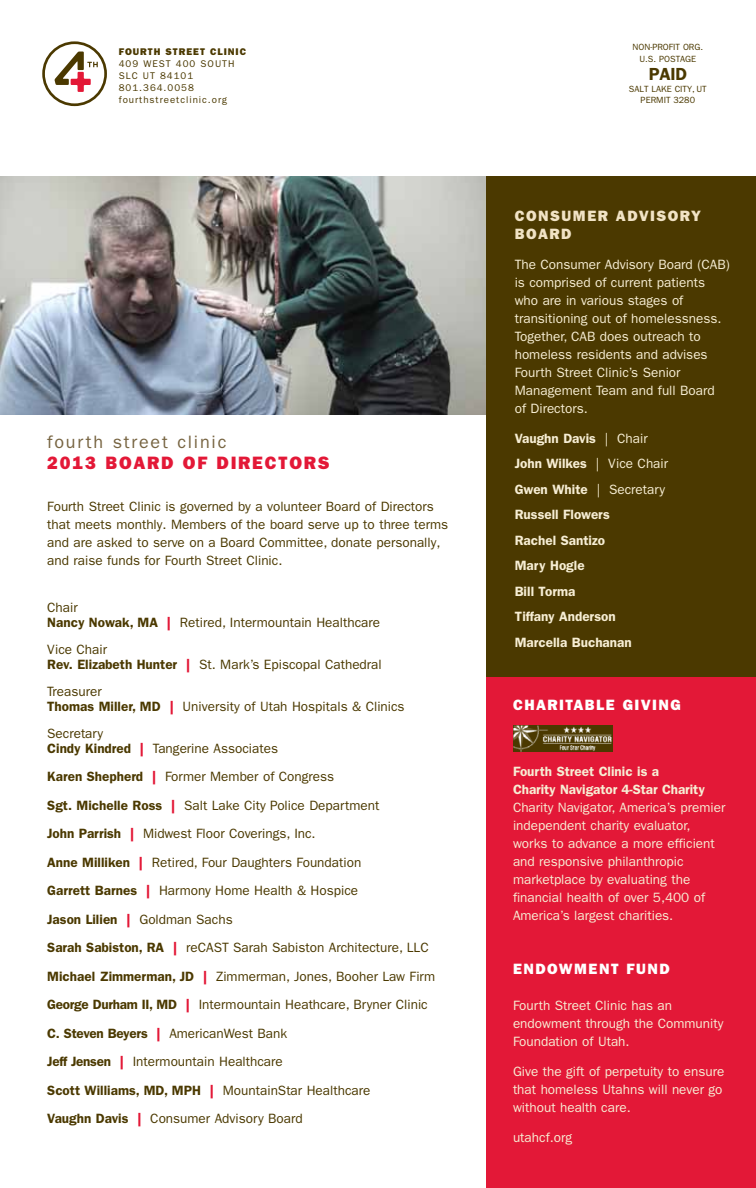
<style>
.page{position:relative;width:756px;height:1188px;background:#fff}
.page>*{position:absolute;margin:0;border:0;box-sizing:border-box;transform-origin:0 0}
.t1{font:18px "ITC Franklin Gothic Std Hvy";letter-spacing:.1em;color:#e31837}
.t2{font:18px "ITC Franklin Gothic Std";letter-spacing:.1em;color:#776441}
.t3{font:600 17.55px "ITC Franklin Gothic Std";color:#4b3900}
.t4{font:15px "ITC Franklin Gothic Std Hvy";letter-spacing:.1em;color:#fff}
.t5{font:15px/18px "ITC Franklin Gothic Std Hvy";letter-spacing:.1em;color:#f1e3c5}
.t6{font:13.5px/28.5px "ITC Franklin Gothic Std";color:#4b3900}
.t7{font:13.5px/18px "ITC Franklin Gothic Std";color:#f7eed4}
.t8{font:600 13.5px/25.5px "ITC Franklin Gothic Std";color:#f7eed4}
.t9{font:9.75px/12px "ITC Franklin Gothic Std";letter-spacing:.1em;color:#4b3900}
.t10{font:9.75px "ITC Franklin Gothic Std Hvy";letter-spacing:.1em;color:#4b3900}
.t11{font:9px "ITC Franklin Gothic Std";color:#4b3900}
.s1{font-weight:600}
.s2{font-family:"ITC Franklin Gothic Std Hvy";color:#e31837}
.s3{font-weight:400}
</style>
<div class="page">
<div style="left:486px;top:656px;width:270px;height:532px;background:#e31837"></div>
<div style="left:486px;top:176px;width:270px;height:500px;background:#4b3900"></div>
<svg style="left:42px;top:41px;width:65px;height:65px"></svg>
<img style="left:513px;top:726px;width:100px;height:25px">
<img style="left:0;top:176px;width:486px;height:239px">
<p class="t10" style="left:119px;top:45px;width:129px">FOURTH STREET CLINIC</p>
<p class="t9" style="left:119px;top:57px;width:33px">409 west</p>
<p class="t9" style="left:176px;top:57px;width:33px">400 south</p>
<p class="t9" style="left:119px;top:69px;width:8px">slc</p>
<p class="t9" style="left:119px;top:69px;width:110px;text-indent:24px">ut 84101<br>801.364.0058 fourthstreetclinic.org</p>
<h1 class="t2" style="left:47px;top:432px;width:181px">fourth street clinic</h1>
<h1 class="t1" style="left:47px;top:452px;width:284px">2013 BOARD OF DIRECTORS</h1>
<p class="t6" style="left:47px;top:498px;width:403px;line-height:18px">Fourth Street Clinic is governed by a volunteer Board of Directors that meets monthly. Members of the board serve up to three terms and are asked to serve on a Board Committee, donate personally, and raise funds for Fourth Street Clinic.</p>
<p class="t6" style="left:47px;top:600px;width:334px;line-height:15px">Chair<br><span class="s1">Nancy Nowak, MA</span> <span class="s2">|</span> Retired, Intermountain Healthcare</p>
<p class="t6" style="left:47px;top:642px;width:336px;line-height:15px">Vice Chair<br><span class="s1">Rev. Elizabeth Hunter</span> <span class="s2">|</span> St. Mark’s Episcopal Cathedral</p>
<p class="t6" style="left:47px;top:684px;width:359px;line-height:15px">Treasurer<br><span class="s1">Thomas Miller, MD</span> <span class="s2">|</span> University of Utah Hospitals &amp; Clinics</p>
<p class="t6" style="left:47px;top:726px;width:232px;line-height:15px">Secretary<br><span class="s1">Cindy Kindred</span> <span class="s2">|</span> Tangerine Associates</p>
<p class="t6" style="left:47px;top:763px;width:389px"><span class="s1">Karen Shepherd</span> <span class="s2">|</span> Former Member of Congress<br><span class="s1">Sgt. Michelle Ross</span> <span class="s2">|</span> Salt Lake City Police Department<br><span class="s1">John Parrish</span> <span class="s2">|</span> Midwest Floor Coverings, Inc.<br><span class="s1">Anne Milliken</span> <span class="s2">|</span> Retired, Four Daughters Foundation<br><span class="s1">Garrett Barnes</span> <span class="s2">|</span> Harmony Home Health &amp; Hospice<br><span class="s1">Jason Lilien</span> <span class="s2">|</span> Goldman Sachs<br><span class="s1">Sarah Sabiston, RA</span> <span class="s2">|</span> reCAST Sarah Sabiston Architecture, LLC <span class="s1">Michael Zimmerman, JD</span> <span class="s2">|</span> Zimmerman, Jones, Booher Law Firm <span class="s1">George Durham II, MD</span> <span class="s2">|</span> Intermountain Heathcare, Bryner Clinic <span class="s1">C. Steven Beyers</span> <span class="s2">|</span> AmericanWest Bank<br><span class="s1">Jeff Jensen</span> <span class="s2">|</span> Intermountain Healthcare<br><span class="s1">Scott Williams, MD, MPH</span> <span class="s2">|</span> MountainStar Healthcare<br><span class="s1">Vaughn Davis</span> <span class="s2">|</span> Consumer Advisory Board</p>
<p class="t11" style="left:633px;top:42px;width:31px">Non-Profit</p>
<p class="t11" style="left:683px;top:42px;width:22px">Org.</p>
<p class="t11" style="left:639px;top:53px;width:26px">U.s. postage</p>
<p class="t3" style="left:649px;top:63px;width:21px">Paid</p>
<p class="t11" style="left:629px;top:83px;width:12px">Salt</p>
<p class="t11" style="left:652px;top:83px;width:11px">Lake</p>
<p class="t11" style="left:675px;top:83px;width:34px">City,UT</p>
<p class="t11" style="left:641px;top:95px;width:11px">Permit</p>
<p class="t11" style="left:673px;top:95px;width:23px">3280</p>
<p class="t5" style="left:515px;top:207px;width:188px">CONSUMER ADVISORY<br>BOARD</p>
<p class="t7" style="left:515px;top:255px;width:217px">The Consumer Advisory Board (CAB) is comprised of current patients who are in various stages of transitioning out of homelessness.<br>Together, CAB does outreach to homeless residents and advises<br>Fourth Street Clinic’s Senior<br>Management Team and full Board<br>of Directors.</p>
<p class="t8" style="left:515px;top:425px;width:155px">Vaughn Davis <span class="s3">| Chair<br></span>John Wilkes <span class="s3">| Vice Chair<br></span>Gwen White <span class="s3">| Secretary<br></span>Russell Flowers<br>Rachel Santizo<br>Mary Hogle<br>Bill Torma<br>Tiffany Anderson<br>Marcella Buchanan</p>
<p class="t4" style="left:513px;top:696px;width:169px">CHARITABLE GIVING</p>
<p class="t8" style="left:513px;top:763px;width:193px;line-height:18px">Fourth Street Clinic is a<br>Charity Navigator 4-Star Charity</p>
<p class="t7" style="left:513px;top:799px;width:214px">Charity Navigator, America’s premier independent charity evaluator, works to advance a more efficient and responsive philanthropic marketplace by evaluating the financial health of over 5,400 of<br>America’s largest charities.</p>
<p class="t4" style="left:513px;top:960px;width:13px">ENDOWMENT</p>
<p class="t4" style="left:627px;top:960px;width:12px">FUND</p>
<p class="t7" style="left:513px;top:997px;width:212px">Fourth Street Clinic has an endowment through the Community<br>Foundation of Utah.</p>
<p class="t7" style="left:513px;top:1063px;width:213px">Give the gift of perpetuity to ensure that homeless Utahns will never go without health care.</p>
<p class="t7" style="left:513px;top:1129px;width:61px">utahcf.org</p>
</div>
